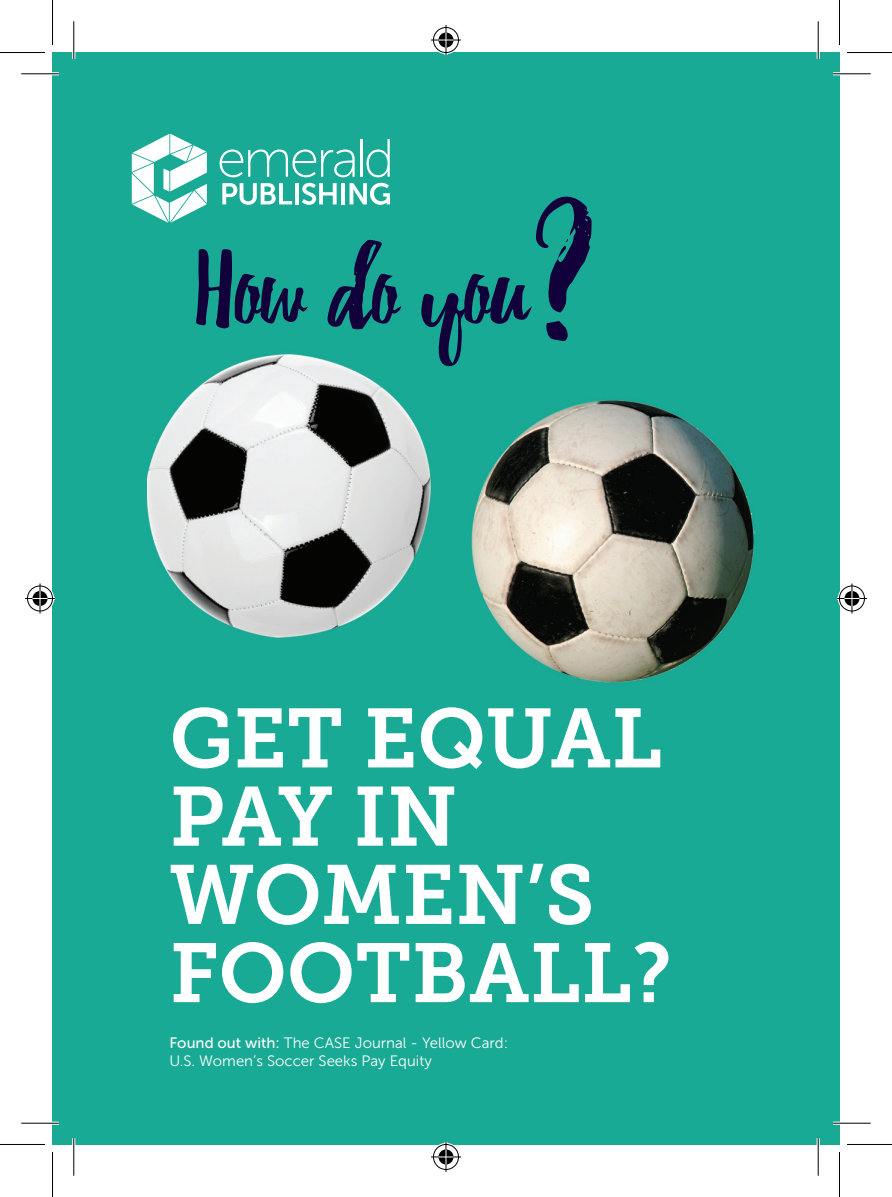
<style>
.page{position:relative;width:892px;height:1197px;background:#fff}
.page>*{position:absolute;margin:0;border:0;box-sizing:border-box;transform-origin:0 0}
.t1{font:178px "Debby";color:#12003a}
.t2{font:106.75px "Debby";color:#12003a}
.t3{font:83.25px/78.2px "Museo Slab 700";color:#fff}
.t4{font:15px/18px "Museo Sans 300";color:#fff}
.s1{font-family:"Museo Sans 500"}
</style>
<div class="page">
<img style="left:52px;top:52px;width:787px;height:1092px">
<svg style="left:222px;top:183px;width:70px;height:22px"></svg>
<hr style="left:295px;top:183px;width:4px;height:21px;background:#fff">
<svg style="left:302px;top:183px;width:34px;height:22px"></svg>
<hr style="left:341px;top:183px;width:4px;height:21px;background:#fff">
<svg style="left:349px;top:183px;width:41px;height:22px"></svg>
<svg style="left:219px;top:149px;width:135px;height:28px"></svg>
<hr style="left:360px;top:139px;width:2px;height:38px;background:#fff">
<svg style="left:366px;top:139px;width:24px;height:38px"></svg>
<svg style="left:132px;top:134px;width:75px;height:89px"></svg>
<hr style="left:21px;top:72px;width:38px;height:3px;background:#fff">
<hr style="left:833px;top:72px;width:37px;height:3px;background:#fff">
<hr style="left:21px;top:1121px;width:38px;height:3px;background:#fff">
<hr style="left:833px;top:1121px;width:37px;height:3px;background:#fff">
<hr style="left:72px;top:21px;width:3px;height:38px;background:#fff">
<hr style="left:72px;top:1138px;width:3px;height:37px;background:#fff">
<hr style="left:816px;top:21px;width:3px;height:38px;background:#fff">
<hr style="left:816px;top:1138px;width:3px;height:37px;background:#fff">
<hr style="left:21px;top:73px;width:38px;height:1px;background:#000">
<hr style="left:833px;top:73px;width:37px;height:1px;background:#000">
<hr style="left:21px;top:1122px;width:38px;height:1px;background:#000">
<hr style="left:833px;top:1122px;width:37px;height:1px;background:#000">
<hr style="left:73px;top:21px;width:1px;height:38px;background:#000">
<hr style="left:73px;top:1138px;width:1px;height:37px;background:#000">
<hr style="left:817px;top:21px;width:1px;height:38px;background:#000">
<hr style="left:817px;top:1138px;width:1px;height:37px;background:#000">
<hr style="left:0;top:52px;width:45px;height:1px;background:#000">
<hr style="left:847px;top:52px;width:45px;height:1px;background:#000">
<hr style="left:0;top:1143px;width:45px;height:1px;background:#000">
<hr style="left:847px;top:1143px;width:45px;height:1px;background:#000">
<hr style="left:52px;top:0;width:1px;height:45px;background:#000">
<hr style="left:52px;top:1151px;width:1px;height:45px;background:#000">
<hr style="left:839px;top:0;width:1px;height:45px;background:#000">
<hr style="left:839px;top:1151px;width:1px;height:45px;background:#000">
<div style="left:432px;top:26px;width:28px;height:28px;border:3px solid #fff;border-radius:50%"></div>
<svg style="left:431px;top:38px;width:30px;height:4px"></svg>
<hr style="left:444px;top:25px;width:3px;height:30px;background:#fff">
<div style="left:437px;top:31px;width:18px;height:18px;border:3px solid #fff;border-radius:50%"></div>
<div style="left:433px;top:27px;width:26px;height:26px;border:1px solid #000;border-radius:50%"></div>
<hr style="left:431px;top:40px;width:30px;height:1px;background:#000">
<hr style="left:445px;top:25px;width:1px;height:30px;background:#000">
<svg style="left:438px;top:33px;width:15px;height:15px"></svg>
<div style="left:432px;top:1142px;width:28px;height:28px;border:3px solid #fff;border-radius:50%"></div>
<hr style="left:431px;top:1155px;width:30px;height:3px;background:#fff">
<hr style="left:444px;top:1141px;width:3px;height:30px;background:#fff">
<div style="left:437px;top:1147px;width:18px;height:18px;border:3px solid #fff;border-radius:50%"></div>
<div style="left:433px;top:1144px;width:26px;height:25px;border:1px solid #000;border-radius:50%"></div>
<hr style="left:431px;top:1156px;width:30px;height:1px;background:#000">
<hr style="left:445px;top:1141px;width:1px;height:30px;background:#000">
<svg style="left:438px;top:1149px;width:15px;height:15px"></svg>
<div style="left:26px;top:584px;width:28px;height:28px;border:3px solid #fff;border-radius:50%"></div>
<hr style="left:25px;top:597px;width:30px;height:3px;background:#fff">
<svg style="left:38px;top:583px;width:4px;height:30px"></svg>
<div style="left:31px;top:589px;width:18px;height:18px;border:3px solid #fff;border-radius:50%"></div>
<div style="left:27px;top:585px;width:26px;height:26px;border:1px solid #000;border-radius:50%"></div>
<hr style="left:25px;top:598px;width:30px;height:1px;background:#000">
<hr style="left:40px;top:583px;width:1px;height:30px;background:#000">
<svg style="left:33px;top:591px;width:15px;height:15px"></svg>
<div style="left:838px;top:584px;width:28px;height:28px;border:3px solid #fff;border-radius:50%"></div>
<hr style="left:837px;top:597px;width:30px;height:3px;background:#fff">
<hr style="left:850px;top:583px;width:3px;height:30px;background:#fff">
<div style="left:843px;top:589px;width:18px;height:18px;border:3px solid #fff;border-radius:50%"></div>
<div style="left:839px;top:585px;width:25px;height:26px;border:1px solid #000;border-radius:50%"></div>
<hr style="left:837px;top:598px;width:30px;height:1px;background:#000">
<hr style="left:851px;top:583px;width:1px;height:30px;background:#000">
<svg style="left:844px;top:591px;width:15px;height:15px"></svg>
<p class="t1" style="left:541px;top:166px;width:52px">?</p>
<p class="t2" style="left:196px;top:224px;width:334px">How do you</p>
<p class="t3" style="left:169px;top:700px;width:504px">GET EQUAL<br>PAY IN<br>WOMEN’S<br>FOOTBALL?</p>
<p class="t4" style="left:169px;top:1034px;width:340px"><span class="s1">Found out with:</span> The CASE Journal - Yellow Card:<br>U.S. Women’s Soccer Seeks Pay Equity</p>
</div>
